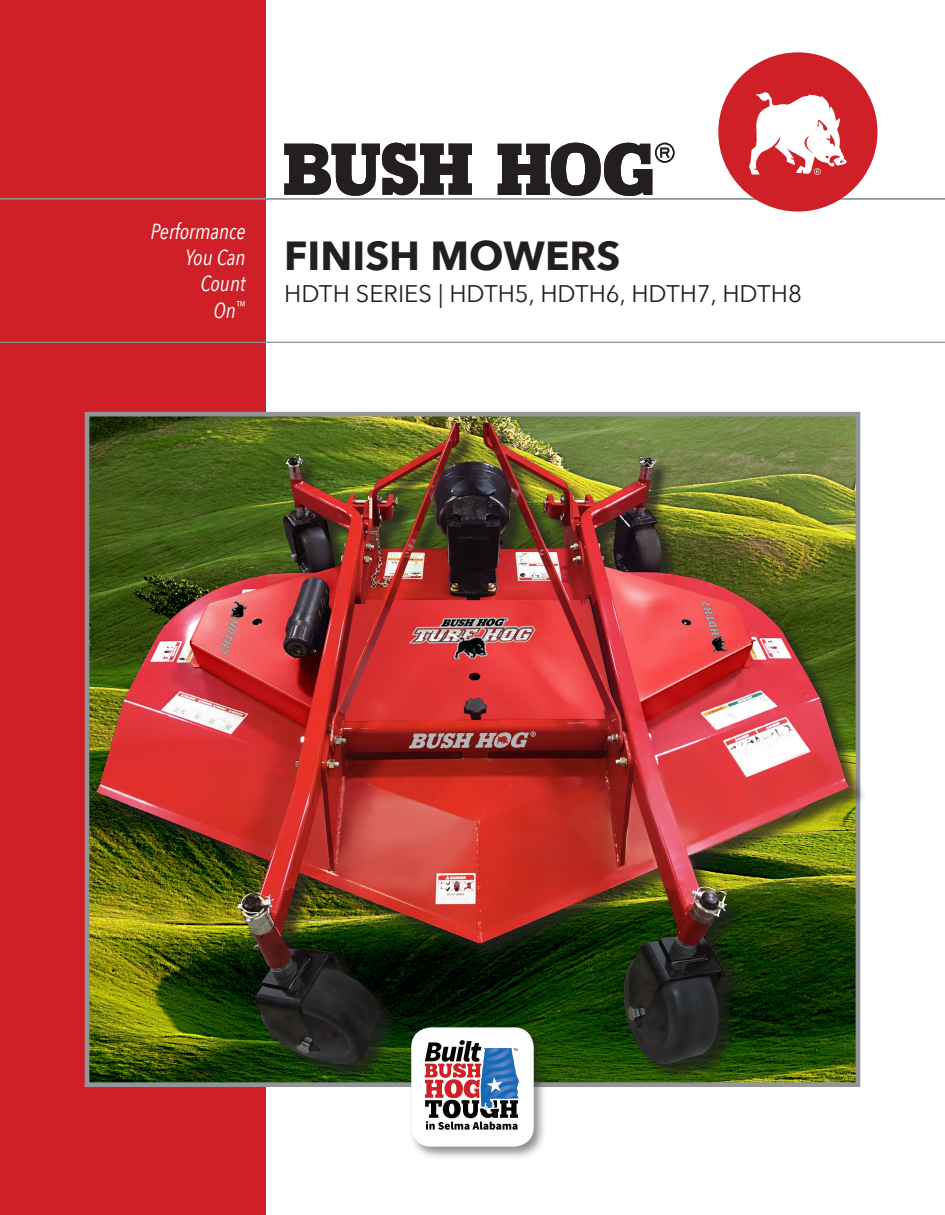
<style>
.page{position:relative;width:945px;height:1215px;background:#fff}
.page>*{position:absolute;margin:0;border:0;box-sizing:border-box;transform-origin:0 0}
.t1{font:700 40.5px "Avenir Next";color:#231f20}
.t2{font:24px "Avenir Next";color:#231f20}
.t3{font:italic 21.75px/26.1px "Avenir Next Condensed";color:#fff;text-align:right}
</style>
<div class="page">
<div style="left:0;top:0;width:265px;height:1215px;background:#cf2027"></div>
<div style="left:85px;top:412px;width:775px;height:675px;border:5px solid #939598"></div>
<div style="left:408px;top:1025px;width:139px;height:135px;background:#231f20;opacity:.5"></div>
<div style="left:411px;top:1027px;width:123px;height:120px;background:#fff;border-radius:20px"></div>
<svg style="left:425px;top:1082px;width:95px;height:48px"></svg>
<svg style="left:284px;top:143px;width:188px;height:53px"></svg>
<svg style="left:498px;top:143px;width:154px;height:53px"></svg>
<div style="left:655px;top:143px;width:20px;height:20px;border:2px solid #231f20;border-radius:50%"></div>
<svg style="left:660px;top:148px;width:10px;height:10px"></svg>
<hr style="left:0;top:342px;width:945px;height:1px;background:#939598">
<hr style="left:0;top:198px;width:945px;height:2px;background:#939598">
<div style="left:718px;top:52px;width:159px;height:160px;background:#cf2027;border-radius:50%"></div>
<svg style="left:749px;top:92px;width:98px;height:83px"></svg>
<div style="left:99px;top:426px;width:768px;height:656px;background:#231f20;opacity:.75"></div>
<img style="left:94px;top:423px;width:760px;height:653px">
<p class="t3" style="left:151px;top:219px;width:96px">Performance<br>You Can<br>Count<br>On<sup>™</sup></p>
<h1 class="t1" style="left:284px;top:221px;width:338px">FINISH MOWERS</h1>
<p class="t2" style="left:284px;top:273px;width:519px">HDTH SERIES | HDTH5, HDTH6, HDTH7, HDTH8</p>
</div>
